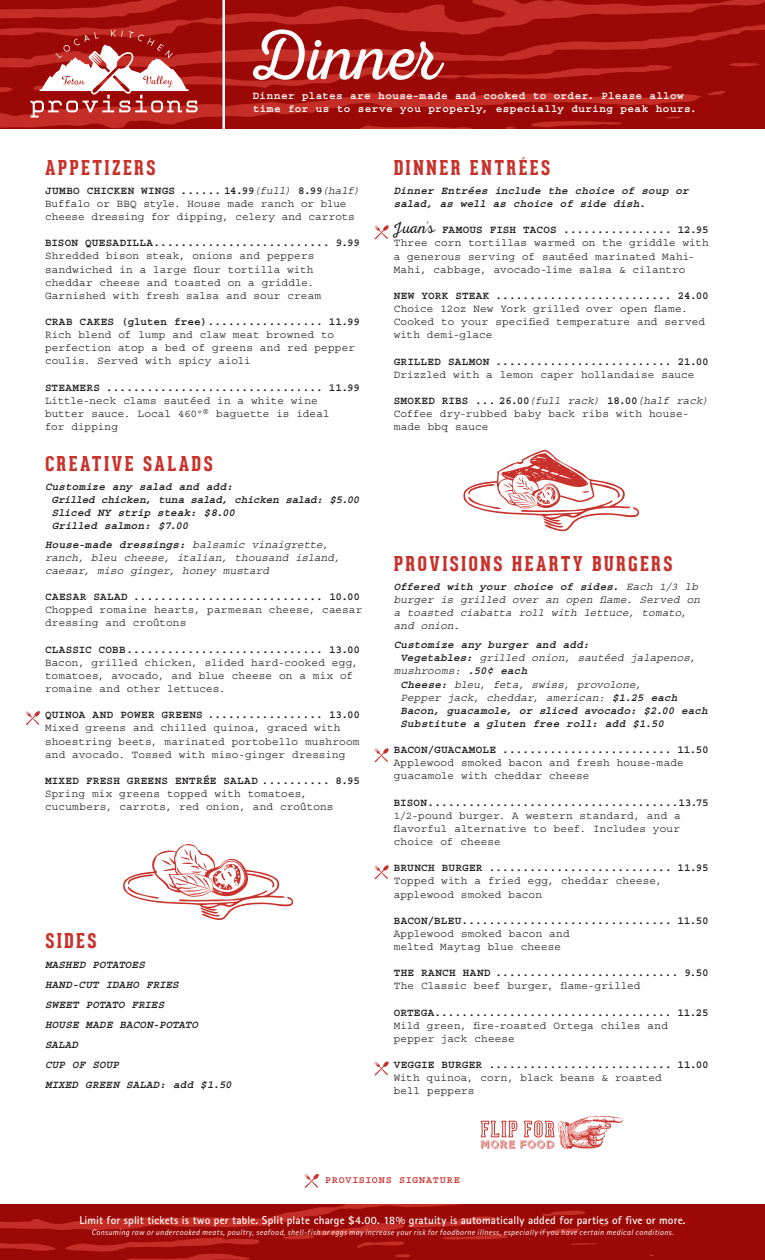
<style>
.page{position:relative;width:765px;height:1260px;background:#fff}
.page>*{position:absolute;margin:0;border:0;box-sizing:border-box;transform-origin:0 0}
.t1{font:71.25px "Nexa Rust Script L 0";letter-spacing:-.005em;color:#fff}
.t2{font:800 20px "Geared Slab";letter-spacing:.11em;color:#c9312b}
.t3{font:700 11.25px "Rotis Sans Serif";letter-spacing:.015em;color:#fff}
.t4{font:11.25px "AW Conqueror Carved";letter-spacing:.07em;color:#c9312b}
.t5{font:11px/13.1px "Courier";letter-spacing:.015em;color:#231f20}
.t6{font:700 11px "Courier";letter-spacing:.025em;color:#231f20}
.t7{font:italic 11px/13.1px "Courier";letter-spacing:.005em;color:#231f20}
.t8{font:italic 700 11px/13.1px "Courier";letter-spacing:.01em;color:#231f20}
.t9{font:700 11px "Courier";letter-spacing:.04em;color:#fff}
.t10{font:700 11px "Courier";letter-spacing:-.005em;color:#231f20}
.t11{font:italic 700 11px "Courier";letter-spacing:-.02em;color:#231f20}
.t12{font:700 11px "Courier";letter-spacing:.045em;color:#231f20}
.t13{font:italic 700 11px "Courier";letter-spacing:-.01em;color:#231f20}
.t14{font:700 10px "Courier";letter-spacing:.085em;color:#c9312b}
.t15{font:italic 8.12px "Rotis Sans Serif";letter-spacing:.045em;color:#fff}
.s1{font-weight:400;font-style:italic}
.s2{font-weight:700}
.s3{font-family:"Nexa Rust Script L 0";font-weight:400;font-size:16.25px}
.s4{font-family:"Dancing Script OT";font-weight:400;font-size:16.25px}
</style>
<div class="page">
<img style="left:0;top:1204px;width:765px;height:56px">
<img style="left:0;top:0;width:765px;height:129px">
<svg style="left:30px;top:30px;width:168px;height:88px"></svg>
<hr style="left:222px;top:0;width:3px;height:152px;background:#fff">
<svg style="left:304px;top:1174px;width:15px;height:14px"></svg>
<svg style="left:463px;top:450px;width:176px;height:82px"></svg>
<svg style="left:123px;top:844px;width:171px;height:76px"></svg>
<svg style="left:25px;top:711px;width:15px;height:14px"></svg>
<svg style="left:374px;top:225px;width:15px;height:14px"></svg>
<svg style="left:481px;top:1121px;width:36px;height:16px"></svg>
<svg style="left:524px;top:1116px;width:99px;height:33px"></svg>
<svg style="left:374px;top:1061px;width:15px;height:14px"></svg>
<svg style="left:374px;top:865px;width:15px;height:14px"></svg>
<svg style="left:374px;top:748px;width:15px;height:14px"></svg>
<p class="t1" style="left:253px;top:17px;width:190px">Dinner</p>
<p class="t9" style="left:253px;top:90px;width:432px">Dinner plates are house-made and cooked to order. Please allow</p>
<p class="t9" style="left:253px;top:104px;width:445px">time for us to serve you properly, especially during peak hours.</p>
<p class="t2" style="left:45px;top:156px;width:112px">APPETIZERS</p>
<p class="t6" style="left:45px;top:185px;width:316px">JUMBO CHICKEN WINGS ...... 14.99<span class="s1">(full)</span> 8.99<span class="s1">(half)</span></p>
<p class="t5" style="left:45px;top:197px;width:311px">Buffalo or BBQ style. House made ranch or blue cheese dressing for dipping, celery and carrots</p>
<p class="t6" style="left:45px;top:237px;width:316px">BISON QUESADILLA.......................... 9.99</p>
<p class="t5" style="left:45px;top:250px;width:278px">Shredded bison steak, onions and peppers sandwiched in a large flour tortilla with cheddar cheese and toasted on a griddle.<br>Garnished with fresh salsa and sour cream</p>
<p class="t6" style="left:45px;top:316px;width:316px">CRAB CAKES (gluten free)................. 11.99</p>
<p class="t5" style="left:45px;top:329px;width:311px">Rich blend of lump and claw meat browned to perfection atop a bed of greens and red pepper coulis. Served with spicy aioli</p>
<p class="t6" style="left:45px;top:382px;width:316px">STEAMERS ................................ 11.99</p>
<p class="t5" style="left:45px;top:394px;width:286px">Little-neck clams sautéed in a white wine butter sauce. Local 460º® baguette is ideal</p>
<p class="t5" style="left:45px;top:420px;width:74px">for dipping</p>
<p class="t2" style="left:45px;top:452px;width:170px">CREATIVE SALADS</p>
<p class="t8" style="left:45px;top:480px;width:190px">Customize any salad and add:</p>
<p class="t11" style="left:52px;top:494px;width:309px">Grilled chicken, tuna salad, chicken salad: $5.00</p>
<p class="t13" style="left:52px;top:507px;width:185px">Sliced NY strip steak: $8.00</p>
<p class="t8" style="left:52px;top:519px;width:138px">Grilled salmon: $7.00</p>
<p class="t7" style="left:45px;top:538px;width:297px"><span class="s2">House-made dressings:</span> balsamic vinaigrette, ranch, bleu cheese, italian, thousand island, caesar, miso ginger, honey mustard</p>
<p class="t6" style="left:45px;top:591px;width:316px">CAESAR SALAD ............................ 10.00</p>
<p class="t5" style="left:45px;top:604px;width:319px">Chopped romaine hearts, parmesan cheese, caesar dressing and croûtons</p>
<p class="t6" style="left:45px;top:644px;width:317px">CLASSIC COBB............................. 13.00</p>
<p class="t5" style="left:45px;top:656px;width:315px">Bacon, grilled chicken, slided hard-cooked egg, tomatoes, avocado, and blue cheese on a mix of romaine and other lettuces.</p>
<p class="t6" style="left:45px;top:709px;width:317px">QUINOA AND POWER GREENS ................. 13.00</p>
<p class="t5" style="left:45px;top:722px;width:316px">Mixed greens and chilled quinoa, graced with shoestring beets, marinated portobello mushroom and avocado. Tossed with miso-ginger dressing</p>
<p class="t6" style="left:45px;top:775px;width:316px">MIXED FRESH GREENS ENTRÉE SALAD .......... 8.95</p>
<p class="t5" style="left:45px;top:787px;width:290px">Spring mix greens topped with tomatoes, cucumbers, carrots, red onion, and croûtons</p>
<p class="t2" style="left:45px;top:929px;width:53px">SIDES</p>
<p class="t8" style="left:45px;top:958px;width:102px">MASHED POTATOES</p>
<p class="t8" style="left:45px;top:978px;width:135px">HAND-CUT IDAHO FRIES</p>
<p class="t8" style="left:45px;top:998px;width:121px">SWEET POTATO FRIES</p>
<p class="t8" style="left:45px;top:1014px;width:154px;line-height:20px">HOUSE MADE BACON-POTATO<br>SALAD</p>
<p class="t8" style="left:45px;top:1058px;width:76px">CUP OF SOUP</p>
<p class="t8" style="left:45px;top:1078px;width:188px">MIXED GREEN SALAD: add $1.50</p>
<p class="t2" style="left:394px;top:156px;width:158px">DINNER ENTRÉES</p>
<p class="t8" style="left:394px;top:184px;width:297px">Dinner Entrées include the choice of soup or salad, as well as choice of side dish.</p>
<p class="t6" style="left:394px;top:224px;width:316px"><span class="s3">Juan</span><span class="s4">’</span><span class="s3">s</span> FAMOUS FISH TACOS ................ 12.95</p>
<p class="t5" style="left:394px;top:237px;width:316px">Three corn tortillas warmed on the griddle with a generous serving of sautéed marinated Mahi-<br>Mahi, cabbage, avocado-lime salsa &amp; cilantro</p>
<p class="t6" style="left:394px;top:290px;width:317px">NEW YORK STEAK .......................... 24.00</p>
<p class="t5" style="left:394px;top:302px;width:313px">Choice 12oz New York grilled over open flame.<br>Cooked to your specified temperature and served with demi-glace</p>
<p class="t6" style="left:394px;top:356px;width:316px">GRILLED SALMON .......................... 21.00</p>
<p class="t5" style="left:394px;top:368px;width:302px">Drizzled with a lemon caper hollandaise sauce</p>
<p class="t6" style="left:394px;top:395px;width:316px">SMOKED RIBS ... 26.00<span class="s1">(full rack)</span> 18.00<span class="s1">(half rack)</span></p>
<p class="t5" style="left:394px;top:407px;width:297px">Coffee dry-rubbed baby back ribs with house&shy;made bbq sauce</p>
<p class="t2" style="left:394px;top:552px;width:281px">PROVISIONS HEARTY BURGERS</p>
<p class="t7" style="left:394px;top:580px;width:308px"><span class="s2">Offered with your choice of sides.</span> Each 1/3 lb burger is grilled over an open flame. Served on a toasted ciabatta roll with lettuce, tomato, and onion.</p>
<p class="t8" style="left:394px;top:638px;width:197px">Customize any burger and add:</p>
<p class="t7" style="left:394px;top:652px;width:304px;text-indent:7px"><span class="s2">Vegetables:</span> grilled onion, sautéed jalapenos, mushrooms: <span class="s2">.50¢ each</span></p>
<p class="t7" style="left:401px;top:678px;width:243px"><span class="s2">Cheese:</span> bleu, feta, swiss, provolone,</p>
<p class="t7" style="left:401px;top:691px;width:278px">Pepper jack, cheddar, american: <span class="s2">$1.25 each</span></p>
<p class="t8" style="left:400px;top:704px;width:309px">Bacon, guacamole, or sliced avocado: $2.00 each</p>
<p class="t8" style="left:401px;top:717px;width:265px">Substitute a gluten free roll: add $1.50</p>
<p class="t6" style="left:394px;top:744px;width:316px">BACON/GUACAMOLE ......................... 11.50</p>
<p class="t5" style="left:394px;top:757px;width:291px">Applewood smoked bacon and fresh house-made guacamole with cheddar cheese</p>
<p class="t10" style="left:394px;top:797px;width:317px">BISON.....................................13.75</p>
<p class="t5" style="left:394px;top:809px;width:289px;text-align:justify">1/2-pound burger. A western standard, and a flavorful alternative to beef. Includes your choice of cheese</p>
<p class="t6" style="left:394px;top:862px;width:316px">BRUNCH BURGER ........................... 11.95</p>
<p class="t5" style="left:394px;top:875px;width:270px">Topped with a fried egg, cheddar cheese, applewood smoked bacon</p>
<p class="t6" style="left:394px;top:915px;width:316px">BACON/BLEU............................... 11.50</p>
<p class="t5" style="left:394px;top:927px;width:177px">Applewood smoked bacon and</p>
<p class="t5" style="left:394px;top:940px;width:169px">melted Maytag blue cheese</p>
<p class="t12" style="left:394px;top:967px;width:316px">THE RANCH HAND ........................... 9.50</p>
<p class="t5" style="left:394px;top:980px;width:248px">The Classic beef burger, flame-grilled</p>
<p class="t6" style="left:394px;top:1007px;width:316px">ORTEGA................................... 11.25</p>
<p class="t5" style="left:394px;top:1019px;width:276px">Mild green, fire-roasted Ortega chiles and pepper jack cheese</p>
<p class="t6" style="left:394px;top:1059px;width:317px">VEGGIE BURGER ........................... 11.00</p>
<p class="t5" style="left:394px;top:1072px;width:270px">With quinoa, corn, black beans &amp; roasted</p>
<p class="t5" style="left:394px;top:1085px;width:82px">bell peppers</p>
<p class="t4" style="left:480px;top:1139px;width:76px">MORE FOOD</p>
<p class="t14" style="left:325px;top:1175px;width:136px">PROVISIONS SIGNATURE</p>
<p class="t3" style="left:79px;top:1213px;width:608px">Limit for split tickets is two per table. Split plate charge $4.00. 18% gratuity is automatically added for parties of five or more.</p>
<p class="t15" style="left:91px;top:1228px;width:584px">Consuming raw or undercooked meats, poultry, seafood, shell-fish or eggs may increase your risk for foodborne illness, especially if you have certain medical conditions.</p>
</div>
